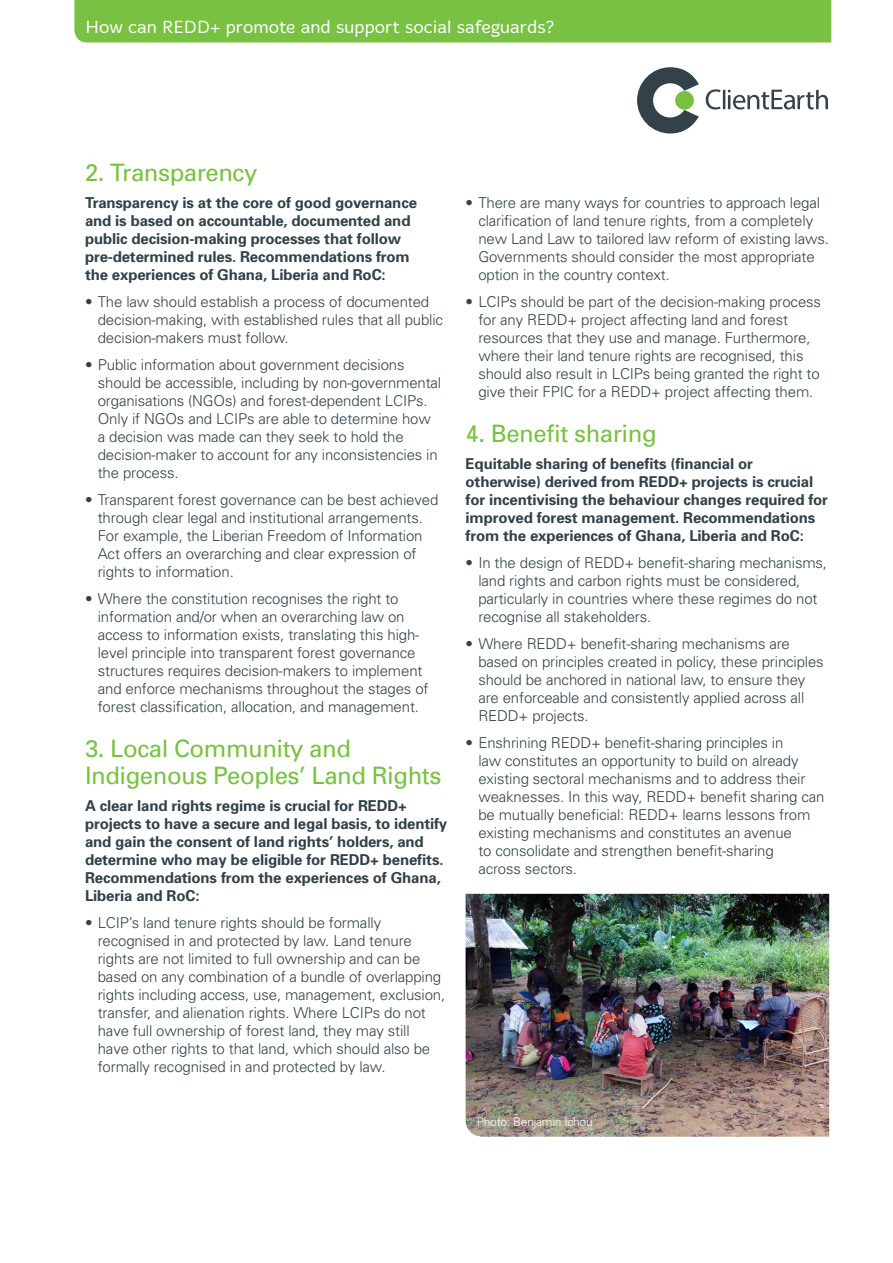
<style>
.page{position:relative;width:893px;height:1263px;background:#fff}
.page>*{position:absolute;margin:0;border:0;box-sizing:border-box;transform-origin:0 0}
._16pt_Subhead_2_Gree{font:24px/27px "Univers";letter-spacing:-.02em;color:#79c142}
._10pt_body_copy{font:300 18px "Merge";color:#fff}
.t1{font:300 15px/18px "Univers";letter-spacing:-.01em;color:#334149}
._10pt_body_copy-2{font:700 15px/18px "Univers";letter-spacing:-.01em;color:#334149}
._10pt_body_copy-3{font:300 12px "Univers";letter-spacing:-.02em;color:#fff}
</style>
<div class="page">
<div style="left:74px;top:0;width:757px;height:43px;background:#79c142"></div>
<svg style="left:706px;top:89px;width:122px;height:21px"></svg>
<svg style="left:637px;top:67px;width:62px;height:67px"></svg>
<div style="left:675px;top:91px;width:19px;height:19px;background:#79c142;border-radius:50%"></div>
<img style="left:466px;top:894px;width:363px;height:243px">
<p class="_10pt_body_copy" style="left:85px;top:17px;width:470px">How can REDD+ promote and support social safeguards?</p>
<p class="_16pt_Subhead_2_Gree" style="left:85px;top:159px;width:174px">2. Transparency</p>
<p class="_10pt_body_copy-2" style="left:85px;top:193px;width:333px">Transparency is at the core of good governance and is based on accountable, documented and public decision-making processes that follow pre-determined rules. Recommendations from the experiences of Ghana, Liberia and RoC:</p>
<p class="t1" style="left:98px;top:292px;width:347px;text-indent:-13px">• The law should establish a process of documented decision-making, with established rules that all public decision-makers must follow.</p>
<p class="t1" style="left:98px;top:355px;width:345px;text-indent:-13px">• Public information about government decisions should be accessible, including by non-governmental organisations (NGOs) and forest-dependent LCIPs.<br>Only if NGOs and LCIPs are able to determine how a decision was made can they seek to hold the decision-maker to account for any inconsistencies in the process.</p>
<p class="t1" style="left:98px;top:490px;width:342px;text-indent:-13px">• Transparent forest governance can be best achieved through clear legal and institutional arrangements.<br>For example, the Liberian Freedom of Information Act offers an overarching and clear expression of rights to information.</p>
<p class="t1" style="left:98px;top:589px;width:332px;text-indent:-13px">• Where the constitution recognises the right to information and/or when an overarching law on access to information exists, translating this high&shy;level principle into transparent forest governance structures requires decision-makers to implement and enforce mechanisms throughout the stages of forest classification, allocation, and management.</p>
<p class="_16pt_Subhead_2_Gree" style="left:85px;top:735px;width:358px">3. Local Community and<br>Indigenous Peoples’ Land Rights</p>
<p class="_10pt_body_copy-2" style="left:85px;top:796px;width:364px">A clear land rights regime is crucial for REDD+ projects to have a secure and legal basis, to identify and gain the consent of land rights’ holders, and determine who may be eligible for REDD+ benefits.<br>Recommendations from the experiences of Ghana, Liberia and RoC:</p>
<p class="t1" style="left:98px;top:913px;width:349px;text-indent:-13px">• LCIP’s land tenure rights should be formally recognised in and protected by law. Land tenure rights are not limited to full ownership and can be based on any combination of a bundle of overlapping rights including access, use, management, exclusion, transfer, and alienation rights. Where LCIPs do not have full ownership of forest land, they may still<br>have other rights to that land, which should also be formally recognised in and protected by law.</p>
<p class="t1" style="left:478px;top:193px;width:352px;text-indent:-13px">• There are many ways for countries to approach legal clarification of land tenure rights, from a completely new Land Law to tailored law reform of existing laws.<br>Governments should consider the most appropriate option in the country context.</p>
<p class="t1" style="left:478px;top:292px;width:344px;text-indent:-13px">• LCIPs should be part of the decision-making process for any REDD+ project affecting land and forest resources that they use and manage. Furthermore, where their land tenure rights are recognised, this should also result in LCIPs being granted the right to give their FPIC for a REDD+ project affecting them.</p>
<p class="_16pt_Subhead_2_Gree" style="left:466px;top:420px;width:193px">4. Benefit sharing</p>
<p class="_10pt_body_copy-2" style="left:466px;top:454px;width:364px">Equitable sharing of benefits (financial or otherwise) derived from REDD+ projects is crucial for incentivising the behaviour changes required for improved forest management. Recommendations from the experiences of Ghana, Liberia and RoC:</p>
<p class="t1" style="left:478px;top:553px;width:350px;text-indent:-13px">• In the design of REDD+ benefit-sharing mechanisms, land rights and carbon rights must be considered, particularly in countries where these regimes do not recognise all stakeholders.</p>
<p class="t1" style="left:478px;top:634px;width:347px;text-indent:-13px">• Where REDD+ benefit-sharing mechanisms are based on principles created in policy, these principles should be anchored in national law, to ensure they are enforceable and consistently applied across all REDD+ projects.</p>
<p class="t1" style="left:478px;top:733px;width:348px;text-indent:-13px">• Enshrining REDD+ benefit-sharing principles in<br>law constitutes an opportunity to build on already existing sectoral mechanisms and to address their weaknesses. In this way, REDD+ benefit sharing can be mutually beneficial: REDD+ learns lessons from existing mechanisms and constitutes an avenue<br>to consolidate and strengthen benefit-sharing<br>across sectors.</p>
<p class="_10pt_body_copy-3" style="left:477px;top:1115px;width:117px">Photo: Benjamin Ichou</p>
</div>
